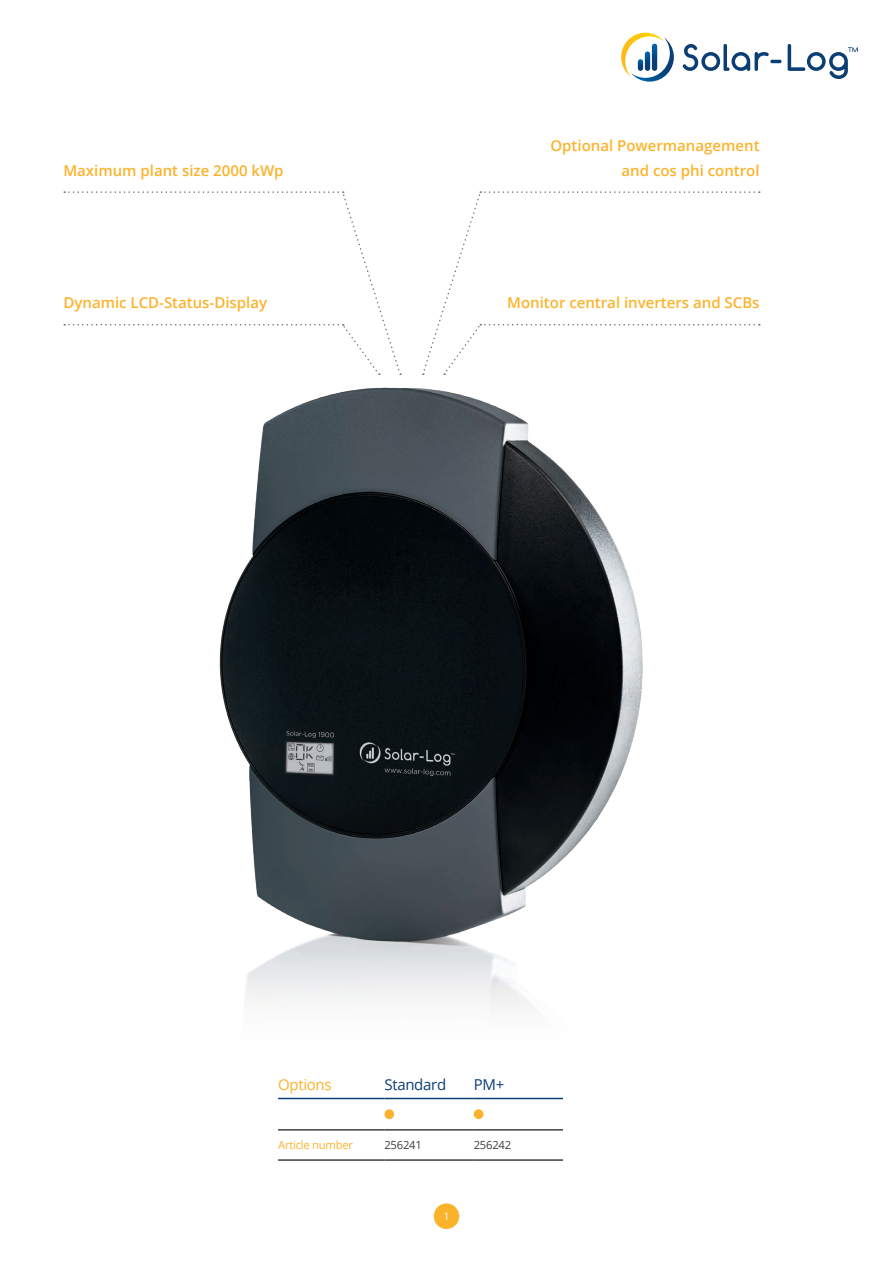
<style>
.page{position:relative;width:893px;height:1263px;background:#fff}
.page>*{position:absolute;margin:0;border:0;box-sizing:border-box;transform-origin:0 0}
.t1{font:600 15px/25.5px "Open Sans";color:#fcb32c;text-align:right}
.t2{font:15px "Open Sans";letter-spacing:-.02em;color:#0b3e75}
.t3{font:15px "Open Sans";letter-spacing:-.02em;color:#fcb32c}
.t4{font:11.25px "Open Sans";letter-spacing:-.02em;color:#fcb32c}
.t5{font:11.25px "Open Sans";letter-spacing:-.02em;color:#3e3e3f}
.t6{font:10.5px "Gotham";color:#fff}
</style>
<div class="page">
<div style="left:434px;top:1203px;width:25px;height:26px;background:#fcb32c;border-radius:50%"></div>
<img style="left:63px;top:324px;width:698px;height:774px">
<svg style="left:64px;top:191px;width:337px;height:184px"></svg>
<svg style="left:422px;top:191px;width:338px;height:184px"></svg>
<svg style="left:683px;top:44px;width:98px;height:27px"></svg>
<svg style="left:788px;top:44px;width:70px;height:35px"></svg>
<svg style="left:621px;top:33px;width:53px;height:49px"></svg>
<hr style="left:278px;top:1098px;width:106px;height:1px;background:#0b3e75">
<hr style="left:384px;top:1098px;width:90px;height:1px;background:#0b3e75">
<hr style="left:278px;top:1129px;width:106px;height:1px;background:#3e3e3f">
<hr style="left:384px;top:1129px;width:90px;height:1px;background:#3e3e3f">
<hr style="left:474px;top:1129px;width:89px;height:1px;background:#3e3e3f">
<hr style="left:278px;top:1159px;width:106px;height:2px;background:#3e3e3f">
<hr style="left:384px;top:1159px;width:90px;height:2px;background:#3e3e3f">
<hr style="left:474px;top:1159px;width:89px;height:2px;background:#3e3e3f">
<hr style="left:474px;top:1098px;width:89px;height:1px;background:#0b3e75">
<div style="left:384px;top:1109px;width:10px;height:10px;background:#fbb22f;border-radius:50%"></div>
<div style="left:474px;top:1109px;width:9px;height:10px;background:#fbb22f;border-radius:50%"></div>
<p class="t1" style="left:63px;top:158px;width:222px">Maximum plant size 2000 kWp</p>
<p class="t1" style="left:63px;top:290px;width:205px">Dynamic LCD-Status-Display</p>
<p class="t1" style="left:550px;top:132px;width:211px">Optional Powermanagement and cos phi control</p>
<p class="t1" style="left:507px;top:290px;width:254px">Monitor central inverters and SCBs</p>
<p class="t3" style="left:278px;top:1074px;width:55px">Options</p>
<p class="t2" style="left:384px;top:1074px;width:63px">Standard</p>
<p class="t2" style="left:474px;top:1074px;width:32px">PM+</p>
<p class="t4" style="left:278px;top:1137px;width:77px">Article number</p>
<p class="t5" style="left:384px;top:1137px;width:39px">256241</p>
<p class="t5" style="left:474px;top:1137px;width:39px">256242</p>
<p class="t6" style="left:445px;top:1210px;width:5px">1</p>
</div>
